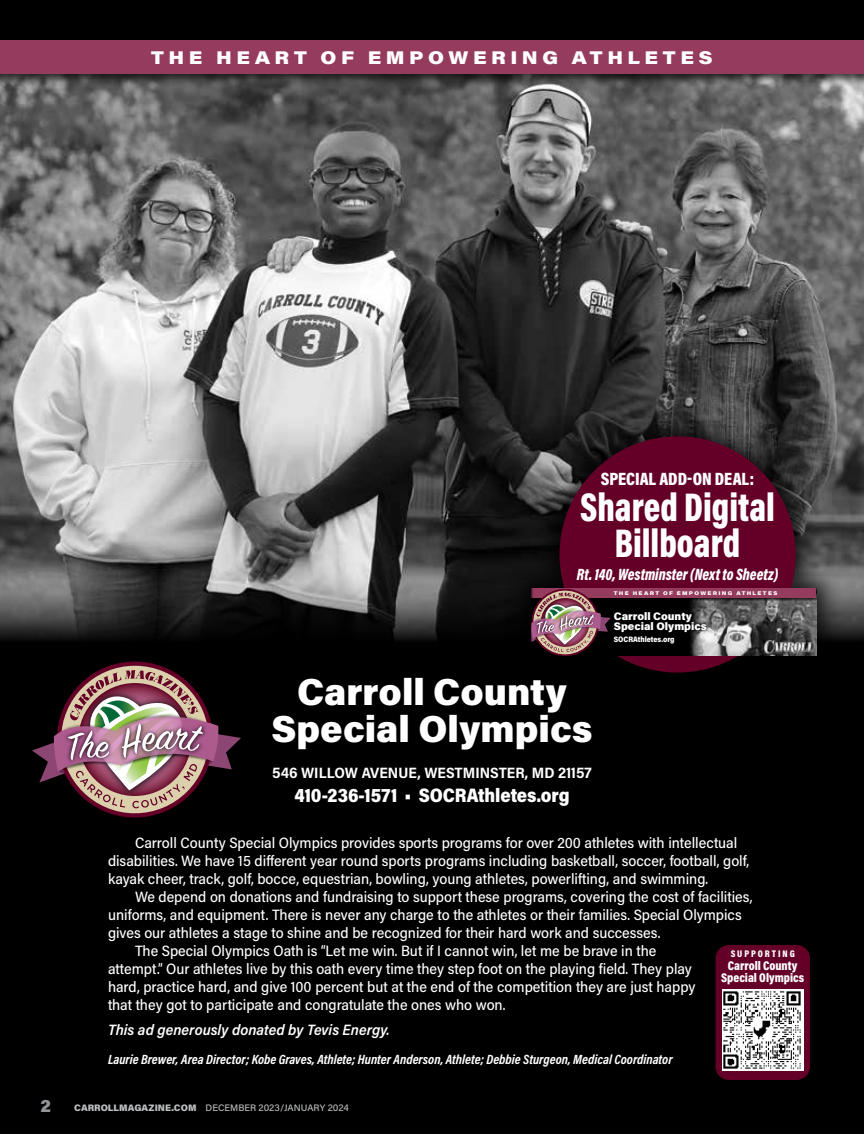
<style>
.page{position:relative;width:864px;height:1134px;background:#000}
.page>*{position:absolute;margin:0;border:0;box-sizing:border-box;transform-origin:0 0}
.t1{font:900 40.5px/36px "Acumin Pro Cond";color:#fff;text-align:center;scale:.89 1}
.t2{font:900 37.5px/37.5px "Acumin Pro";color:#fff;text-align:center}
.t3{font:900 19.5px "Acumin Pro Semi Cond";letter-spacing:-.005em;color:#fff;scale:.93 1}
.t4{font:900 18px "Acumin Pro Wide";letter-spacing:.25em;color:#fff}
.t5{font:900 18px "Acumin Pro Cond";color:#fff}
.t6{font:900 18px "Acumin Pro";color:#939598}
.t7{font:italic 900 16.5px "Acumin Pro Cond";color:#fff;scale:.89 1}
.t8{font:500 15px/18px "Acumin Pro Semi Cond";color:#fff}
.t9{font:italic 600 15px "Acumin Pro Semi Cond";color:#fff}
.t10{font:700 15px "Acumin Pro Semi Cond";color:#fff}
.t11{font:italic 700 13.5px "Acumin Pro Cond";color:#fff}
.t12{font:900 12.75px/12px "Acumin Pro Cond";color:#fff;text-align:center}
.t13{font:900 10.8px/10.8px "Acumin Pro";color:#fff}
.t14{font:900 9.75px "Acumin Pro Cond";letter-spacing:.2em;color:#fff}
.t15{font:500 9.3px "Acumin Pro";color:#bcbec0}
.t16{font:900 7.8px "Acumin Pro Semi Cond";letter-spacing:-.005em;color:#fff;scale:.93 1}
.t17{font:900 5.25px "Acumin Pro Wide";letter-spacing:.25em;color:#fff}
.s1{font-weight:900}
</style>
<div class="page">
<img style="left:0;top:87px;width:864px;height:553px">
<div style="left:0;top:37px;width:864px;height:50px;background:#000;opacity:.75"></div>
<div style="left:0;top:40px;width:864px;height:34px;background:#953c5e"></div>
<div style="left:716px;top:945px;width:94px;height:135px;background:#640028;border-radius:14px"></div>
<img style="left:722px;top:989px;width:81px;height:82px">
<svg style="left:32px;top:662px;width:209px;height:156px"></svg>
<div style="left:506px;top:411px;width:336px;height:287px;background:#000;opacity:.75"></div>
<div style="left:559px;top:436px;width:237px;height:237px;background:#640028;border-radius:50%"></div>
<div style="left:531px;top:588px;width:285px;height:68px;background:#000"></div>
<img style="left:690px;top:601px;width:126px;height:55px">
<div style="left:531px;top:588px;width:285px;height:13px;background:#000;opacity:.75"></div>
<div style="left:531px;top:588px;width:285px;height:10px;background:#953c5e"></div>
<img style="left:764px;top:641px;width:49px;height:12px">
<img style="left:531px;top:588px;width:80px;height:68px">
<div style="left:610px;top:608px;width:100px;height:40px;background:#000;opacity:.75"></div>
<p class="t4" style="left:151px;top:44px;width:563px">THE HEART OF EMPOWERING ATHLETES</p>
<p class="t5" style="left:601px;top:467px;width:155px">SPECIAL ADD-ON DEAL:</p>
<h1 class="t1" style="left:580px;top:488px;width:220px">Shared Digital<br>Billboard</h1>
<p class="t7" style="left:577px;top:563px;width:228px">Rt. 140, Westminster (Next to Sheetz)</p>
<p class="t17" style="left:614px;top:589px;width:165px">THE HEART OF EMPOWERING ATHLETES</p>
<p class="t13" style="left:614px;top:610px;width:95px">Carroll County<br>Special Olympics</p>
<p class="t16" style="left:614px;top:634px;width:67px">SOCRAthletes.org</p>
<h2 class="t2" style="left:272px;top:671px;width:323px">Carroll County<br>Special Olympics</h2>
<p class="t10" style="left:272px;top:762px;width:321px">546 WILLOW AVENUE, WESTMINSTER, MD 21157</p>
<h3 class="t3" style="left:294px;top:782px;width:297px">410-236-1571 • SOCRAthletes.org</h3>
<p class="t8" style="left:108px;top:833px;width:643px;text-indent:27px">Carroll County Special Olympics provides sports programs for over 200 athletes with intellectual disabilities. We have 15 different year round sports programs including basketball, soccer, football, golf, kayak cheer, track, golf, bocce, equestrian, bowling, young athletes, powerlifting, and swimming.</p>
<p class="t8" style="left:135px;top:887px;width:619px">We depend on donations and fundraising to support these programs, covering the cost of facilities,</p>
<p class="t8" style="left:108px;top:905px;width:635px">uniforms, and equipment. There is never any charge to the athletes or their families. Special Olympics</p>
<p class="t8" style="left:108px;top:923px;width:554px">gives our athletes a stage to shine and be recognized for their hard work and successes.</p>
<p class="t8" style="left:135px;top:941px;width:523px">The Special Olympics Oath is “Let me win. But if I cannot win, let me be brave in the</p>
<p class="t8" style="left:108px;top:959px;width:585px">attempt.” Our athletes live by this oath every time they step foot on the playing field. They play</p>
<p class="t8" style="left:108px;top:977px;width:589px">hard, practice hard, and give 100 percent but at the end of the competition they are just happy</p>
<p class="t8" style="left:108px;top:995px;width:399px">that they got to participate and congratulate the ones who won.</p>
<p class="t9" style="left:108px;top:1019px;width:283px">This ad generously donated by Tevis Energy.</p>
<p class="t11" style="left:108px;top:1051px;width:566px">Laurie Brewer, Area Director; Kobe Graves, Athlete; Hunter Anderson, Athlete; Debbie Sturgeon, Medical Coordinator</p>
<p class="t14" style="left:731px;top:947px;width:66px">SUPPORTING</p>
<p class="t12" style="left:721px;top:960px;width:85px">Carroll County<br>Special Olympics</p>
<p class="t6" style="left:40px;top:1093px;width:12px">2</p>
<p class="t15" style="left:74px;top:1101px;width:276px"><span class="s1">CARROLLMAGAZINE.COM</span> DECEMBER 2023/JANUARY 2024</p>
</div>
